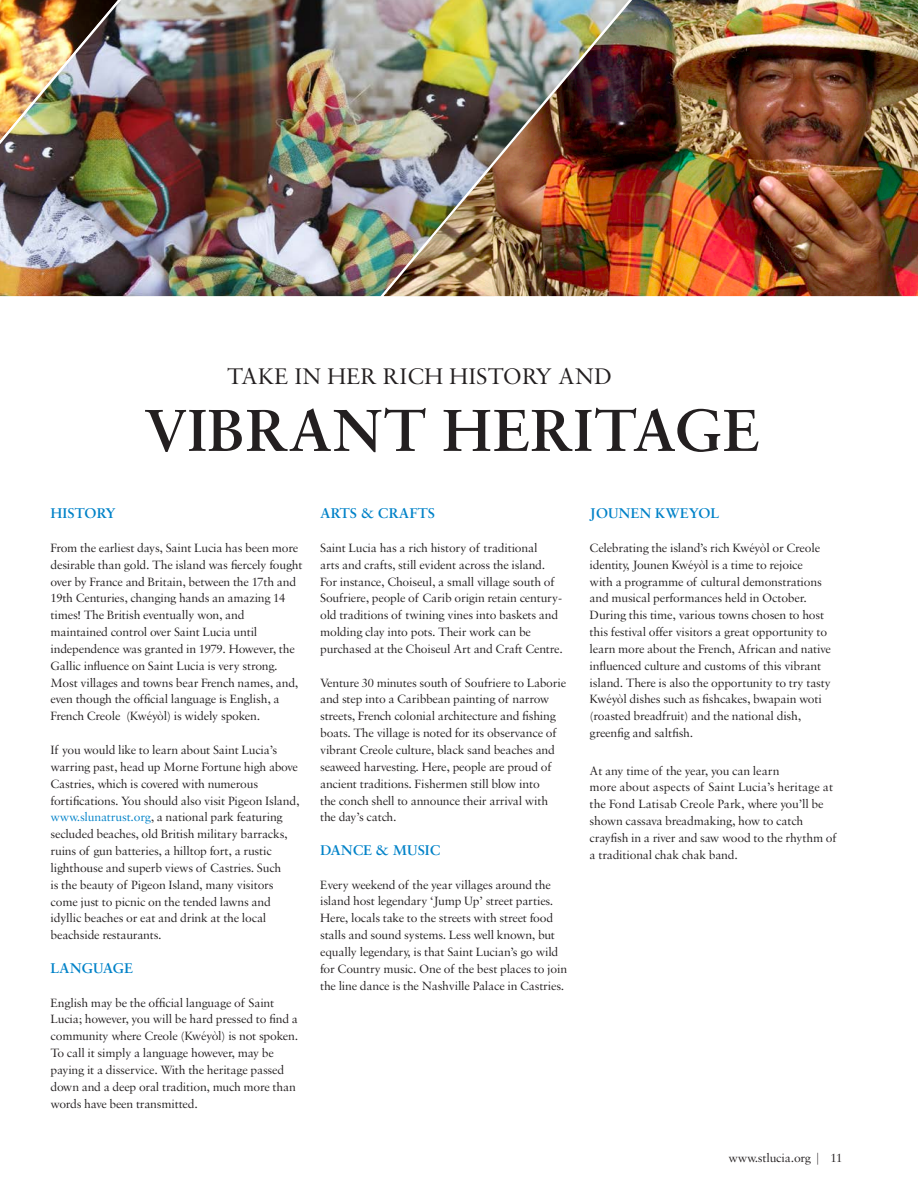
<style>
.page{position:relative;width:918px;height:1188px;background:#fff}
.page>*{position:absolute;margin:0;border:0;box-sizing:border-box;transform-origin:0 0}
.Headline_bold{font:600 63px "Sabon MT Std";color:#231f20}
.Headline_Light{font:24px "Sabon MT Std";color:#231f20}
.Body_copy{font:600 15px "Sabon MT Std";color:#0082c8}
.Body_copy-2{font:12.75px/16.8px "Sabon MT Std";letter-spacing:-.015em;color:#231f20}
.s1{color:#0082c8}
</style>
<div class="page">
<img style="left:169px;top:0;width:206px;height:297px">
<img style="left:0;top:0;width:169px;height:297px">
<img style="left:375px;top:0;width:543px;height:297px">
<p class="Headline_Light" style="left:227px;top:361px;width:387px">TAKE IN HER RICH HISTORY AND</p>
<p class="Headline_bold" style="left:143px;top:392px;width:617px">VIBRANT HERITAGE</p>
<p class="Body_copy" style="left:51px;top:504px;width:66px">HISTORY</p>
<p class="Body_copy-2" style="left:51px;top:539px;width:254px">From the earliest days, Saint Lucia has been more desirable than gold. The island was fiercely fought over by France and Britain, between the 17th and 19th Centuries, changing hands an amazing 14 times! The British eventually won, and maintained control over Saint Lucia until independence was granted in 1979. However, the Gallic influence on Saint Lucia is very strong.<br>Most villages and towns bear French names, and, even though the official language is English, a French Creole (Kwéyòl) is widely spoken.</p>
<p class="Body_copy-2" style="left:51px;top:741px;width:250px">If you would like to learn about Saint Lucia’s warring past, head up Morne Fortune high above Castries, which is covered with numerous fortifications. You should also visit Pigeon Island, <span class="s1">www.slunatrust.org</span>, a national park featuring secluded beaches, old British military barracks, ruins of gun batteries, a hilltop fort, a rustic lighthouse and superb views of Castries. Such<br>is the beauty of Pigeon Island, many visitors come just to picnic on the tended lawns and idyllic beaches or eat and drink at the local beachside restaurants.</p>
<p class="Body_copy" style="left:51px;top:959px;width:84px">LANGUAGE</p>
<p class="Body_copy-2" style="left:51px;top:994px;width:249px">English may be the official language of Saint Lucia; however, you will be hard pressed to find a community where Creole (Kwéyòl) is not spoken.<br>To call it simply a language however, may be paying it a disservice. With the heritage passed down and a deep oral tradition, much more than words have been transmitted.</p>
<p class="Body_copy" style="left:320px;top:504px;width:116px">ARTS &amp; CRAFTS</p>
<p class="Body_copy-2" style="left:320px;top:539px;width:244px">Saint Lucia has a rich history of traditional<br>arts and crafts, still evident across the island.<br>For instance, Choiseul, a small village south of Soufriere, people of Carib origin retain century&shy;old traditions of twining vines into baskets and molding clay into pots. Their work can be purchased at the Choiseul Art and Craft Centre.</p>
<p class="Body_copy-2" style="left:320px;top:674px;width:248px">Venture 30 minutes south of Soufriere to Laborie and step into a Caribbean painting of narrow streets, French colonial architecture and fishing boats. The village is noted for its observance of vibrant Creole culture, black sand beaches and seaweed harvesting. Here, people are proud of ancient traditions. Fishermen still blow into<br>the conch shell to announce their arrival with the day’s catch.</p>
<p class="Body_copy" style="left:320px;top:841px;width:122px">DANCE &amp; MUSIC</p>
<p class="Body_copy-2" style="left:320px;top:876px;width:249px">Every weekend of the year villages around the island host legendary ‘Jump Up’ street parties.<br>Here, locals take to the streets with street food stalls and sound systems. Less well known, but equally legendary, is that Saint Lucian’s go wild for Country music. One of the best places to join the line dance is the Nashville Palace in Castries.</p>
<p class="Body_copy" style="left:590px;top:504px;width:131px">JOUNEN KWEYOL</p>
<p class="Body_copy-2" style="left:590px;top:539px;width:243px">Celebrating the island’s rich Kwéyòl or Creole identity, Jounen Kwéyòl is a time to rejoice<br>with a programme of cultural demonstrations and musical performances held in October.<br>During this time, various towns chosen to host this festival offer visitors a great opportunity to learn more about the French, African and native influenced culture and customs of this vibrant island. There is also the opportunity to try tasty Kwéyòl dishes such as fishcakes, bwapain woti (roasted breadfruit) and the national dish, greenfig and saltfish.</p>
<p class="Body_copy-2" style="left:590px;top:762px;width:248px">At any time of the year, you can learn<br>more about aspects of Saint Lucia’s heritage at the Fond Latisab Creole Park, where you’ll be shown cassava breadmaking, how to catch crayfish in a river and saw wood to the rhythm of a traditional chak chak band.</p>
<p class="Body_copy-2" style="left:728px;top:1149px;width:115px">www.stlucia.org | 11</p>
</div>
